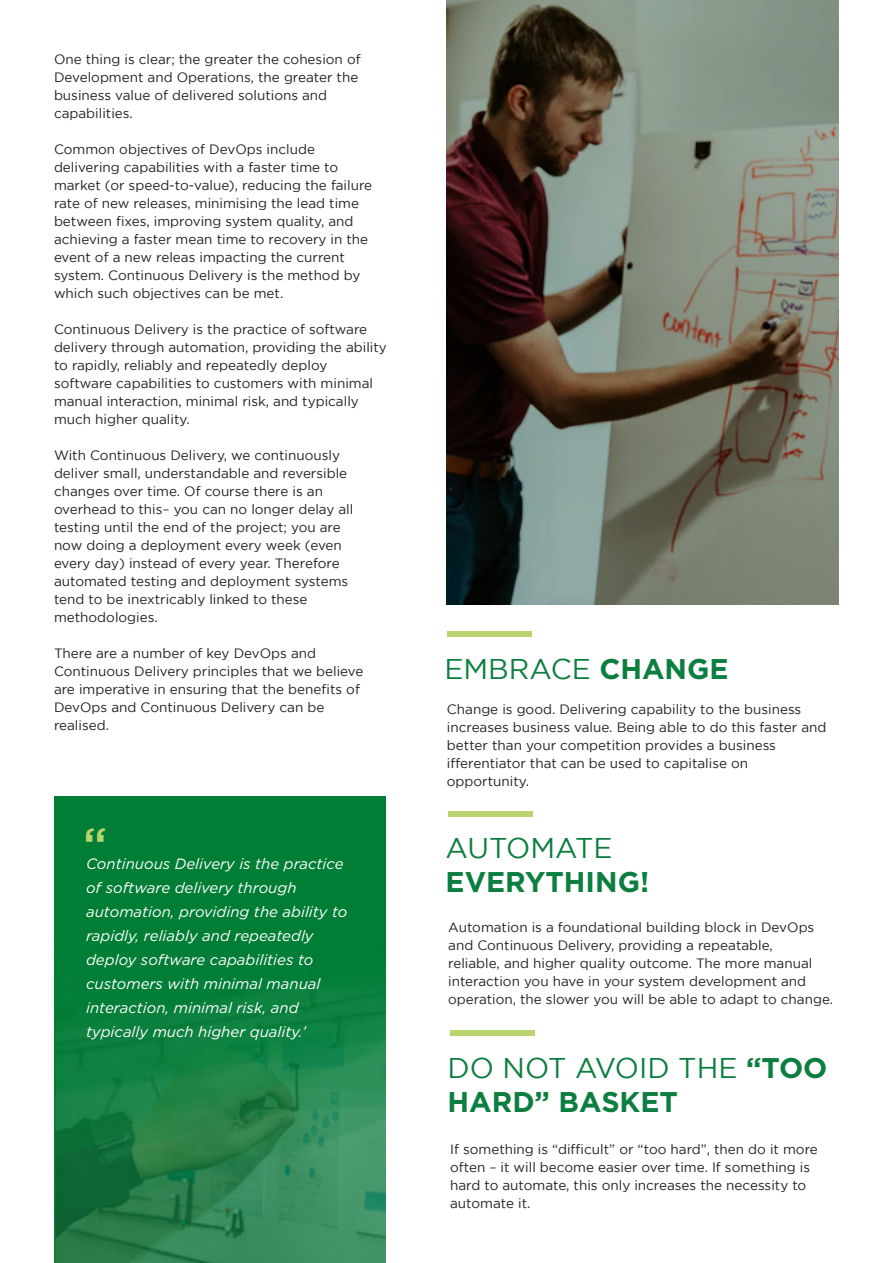
<style>
.page{position:relative;width:893px;height:1263px;background:#fff}
.page>*{position:absolute;margin:0;border:0;box-sizing:border-box;transform-origin:0 0}
.t1{font:500 48px "Gotham";color:#bad470}
.t2{font:700 28.5px/34.2px "Gotham";color:#0c7e3f}
.t3{font:28.5px "Gotham";color:#0c7e3f}
.t4{font:italic 15px "Gotham";color:#fff}
.t5{font:13.5px/18px "Gotham";color:#231f20}
.s1{font-weight:700}
.s2{font-weight:400}
</style>
<div class="page">
<img style="left:54px;top:796px;width:331px;height:467px">
<img style="left:447px;top:0;width:392px;height:605px">
<div style="left:447px;top:631px;width:85px;height:6px;background:#bad470"></div>
<div style="left:449px;top:811px;width:84px;height:5px;background:#bad470"></div>
<div style="left:451px;top:1030px;width:84px;height:6px;background:#bad470"></div>
<p class="t5" style="left:54px;top:50px;width:308px">One thing is clear; the greater the cohesion of</p>
<p class="t5" style="left:54px;top:68px;width:306px">Development and Operations, the greater the</p>
<p class="t5" style="left:54px;top:86px;width:275px">business value of delivered solutions and</p>
<p class="t5" style="left:54px;top:104px;width:80px">capabilities.</p>
<p class="t5" style="left:54px;top:140px;width:263px">Common objectives of DevOps include</p>
<p class="t5" style="left:54px;top:158px;width:286px">delivering capabilities with a faster time to</p>
<p class="t5" style="left:54px;top:176px;width:320px">market (or speed-to-value), reducing the failure rate of new releases, minimising the lead time between fixes, improving system quality, and achieving a faster mean time to recovery in the event of a new releas impacting the current</p>
<p class="t5" style="left:54px;top:266px;width:308px">system. Continuous Delivery is the method by which such objectives can be met.</p>
<p class="t5" style="left:54px;top:320px;width:334px">Continuous Delivery is the practice of software delivery through automation, providing the ability to rapidly, reliably and repeatedly deploy</p>
<p class="t5" style="left:54px;top:374px;width:321px">software capabilities to customers with minimal manual interaction, minimal risk, and typically much higher quality.</p>
<p class="t5" style="left:54px;top:446px;width:288px">With Continuous Delivery, we continuously</p>
<p class="t5" style="left:54px;top:464px;width:295px">deliver small, understandable and reversible</p>
<p class="t5" style="left:54px;top:482px;width:270px">changes over time. Of course there is an</p>
<p class="t5" style="left:54px;top:500px;width:301px">overhead to this– you can no longer delay all</p>
<p class="t5" style="left:54px;top:518px;width:288px">testing until the end of the project; you are</p>
<p class="t5" style="left:54px;top:536px;width:289px">now doing a deployment every week (even</p>
<p class="t5" style="left:54px;top:554px;width:287px">every day) instead of every year. Therefore</p>
<p class="t5" style="left:54px;top:572px;width:296px">automated testing and deployment systems</p>
<p class="t5" style="left:54px;top:590px;width:255px">tend to be inextricably linked to these</p>
<p class="t5" style="left:54px;top:608px;width:105px">methodologies.</p>
<p class="t5" style="left:54px;top:644px;width:264px">There are a number of key DevOps and</p>
<p class="t5" style="left:54px;top:662px;width:311px">Continuous Delivery principles that we believe are imperative in ensuring that the benefits of</p>
<p class="t5" style="left:54px;top:698px;width:272px">DevOps and Continuous Delivery can be</p>
<p class="t5" style="left:54px;top:716px;width:57px">realised.</p>
<h1 class="t1" style="left:83px;top:818px;width:26px">“</h1>
<p class="t4" style="left:86px;top:855px;width:259px">Continuous Delivery is the practice</p>
<p class="t4" style="left:86px;top:879px;width:212px">of software delivery through</p>
<p class="t4" style="left:86px;top:903px;width:263px">automation, providing the ability to</p>
<p class="t4" style="left:86px;top:927px;width:229px">rapidly, reliably and repeatedly</p>
<p class="t4" style="left:86px;top:951px;width:229px">deploy software capabilities to</p>
<p class="t4" style="left:86px;top:975px;width:236px">customers with minimal manual</p>
<p class="t4" style="left:86px;top:999px;width:214px">interaction, minimal risk, and</p>
<p class="t4" style="left:86px;top:1023px;width:221px">typically much higher quality.’</p>
<p class="t3" style="left:444px;top:653px;width:286px">EMBRACE <span class="s1">CHANGE</span></p>
<p class="t5" style="left:447px;top:700px;width:381px">Change is good. Delivering capability to the business increases business value. Being able to do this faster and better than your competition provides a business</p>
<p class="t5" style="left:447px;top:754px;width:303px">ifferentiator that can be used to capitalise on</p>
<p class="t5" style="left:447px;top:772px;width:84px">opportunity.</p>
<p class="t3" style="left:446px;top:832px;width:169px">AUTOMATE</p>
<p class="t2" style="left:446px;top:864px;width:205px">EVERYTHING!</p>
<p class="t5" style="left:448px;top:918px;width:368px">Automation is a foundational building block in DevOps and Continuous Delivery, providing a repeatable,</p>
<p class="t5" style="left:448px;top:954px;width:366px">reliable, and higher quality outcome. The more manual</p>
<p class="t5" style="left:448px;top:972px;width:386px">interaction you have in your system development and operation, the slower you will be able to adapt to change.</p>
<p class="t2" style="left:448px;top:1049px;width:381px"><span class="s2">DO NOT AVOID THE</span> “TOO<br>HARD” BASKET</p>
<p class="t5" style="left:450px;top:1140px;width:369px">If something is “difficult” or “too hard”, then do it more</p>
<p class="t5" style="left:450px;top:1158px;width:362px">often – it will become easier over time. If something is hard to automate, this only increases the necessity to automate it.</p>
</div>
